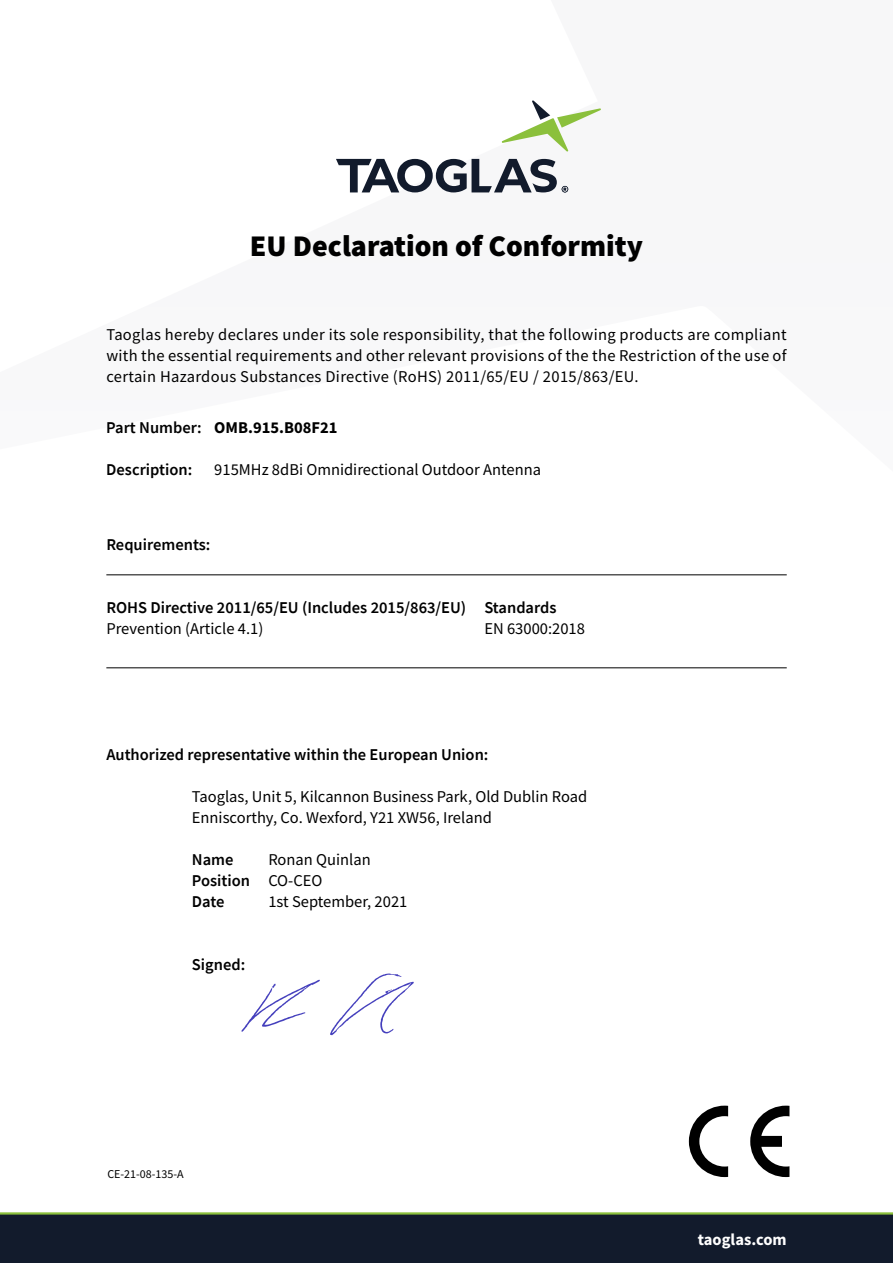
<style>
.page{position:relative;width:893px;height:1263px;background:#fff}
.page>*{position:absolute;margin:0;border:0;box-sizing:border-box;transform-origin:0 0}
.t1{font:900 30px "Source Sans Pro";color:#000}
.t2{font:16.5px/21px "Source Sans Pro";color:#000}
.t3{font:600 16.5px "Source Sans Pro";color:#000}
.t4{font:700 16.5px "Source Sans Pro";color:#000}
.t5{font:700 16.5px "Source Sans Pro";color:#fff}
.t6{font:12px "Source Sans Pro";color:#000}
.s1{font-weight:600}
</style>
<div class="page">
<svg style="left:689px;top:1106px;width:39px;height:71px"></svg>
<svg style="left:750px;top:1106px;width:39px;height:71px"></svg>
<svg style="left:241px;top:979px;width:79px;height:53px"></svg>
<svg style="left:330px;top:973px;width:84px;height:62px"></svg>
<div style="left:0;top:1212px;width:893px;height:51px;background:#121b2c"></div>
<hr style="left:106px;top:575px;width:681px;height:1px;background:#000">
<hr style="left:106px;top:667px;width:681px;height:1px;background:#000">
<svg style="left:501px;top:100px;width:100px;height:52px"></svg>
<svg style="left:336px;top:159px;width:232px;height:33px"></svg>
<h1 class="t1" style="left:250px;top:225px;width:395px">EU Declaration of Conformity</h1>
<p class="t2" style="left:106px;top:324px;width:682px;text-align:justify">Taoglas hereby declares under its sole responsibility, that the following products are compliant with the essential requirements and other relevant provisions of the the Restriction of the use of certain Hazardous Substances Directive (RoHS) 2011/65/EU / 2015/863/EU.</p>
<p class="t4" style="left:106px;top:417px;width:233px"><span class="s1">Part Number:</span> OMB.915.B08F21</p>
<p class="t3" style="left:106px;top:459px;width:87px">Description:</p>
<p class="t2" style="left:214px;top:459px;width:328px">915MHz 8dBi Omnidirectional Outdoor Antenna</p>
<p class="t3" style="left:106px;top:533px;width:106px">Requirements:</p>
<p class="t3" style="left:106px;top:596px;width:452px">ROHS Directive 2011/65/EU (Includes 2015/863/EU) Standards</p>
<p class="t2" style="left:106px;top:618px;width:158px">Prevention (Article 4.1)</p>
<p class="t2" style="left:484px;top:618px;width:102px">EN 63000:2018</p>
<p class="t3" style="left:106px;top:743px;width:384px">Authorized representative within the European Union:</p>
<p class="t2" style="left:192px;top:786px;width:397px">Taoglas, Unit 5, Kilcannon Business Park, Old Dublin Road<br>Enniscorthy, Co. Wexford, Y21 XW56, Ireland</p>
<p class="t3" style="left:192px;top:848px;width:43px">Name</p>
<p class="t2" style="left:192px;top:849px;width:180px;text-indent:77px">Ronan Quinlan<br><span class="s1">Position</span> CO-CEO<br><span class="s1">Date</span></p>
<p class="t2" style="left:268px;top:891px;width:141px">1st September, 2021</p>
<p class="t3" style="left:192px;top:953px;width:55px">Signed:</p>
<p class="t6" style="left:107px;top:1166px;width:78px">CE-21-08-135-A</p>
<p class="t5" style="left:698px;top:1228px;width:90px">taoglas.com</p>
</div>
